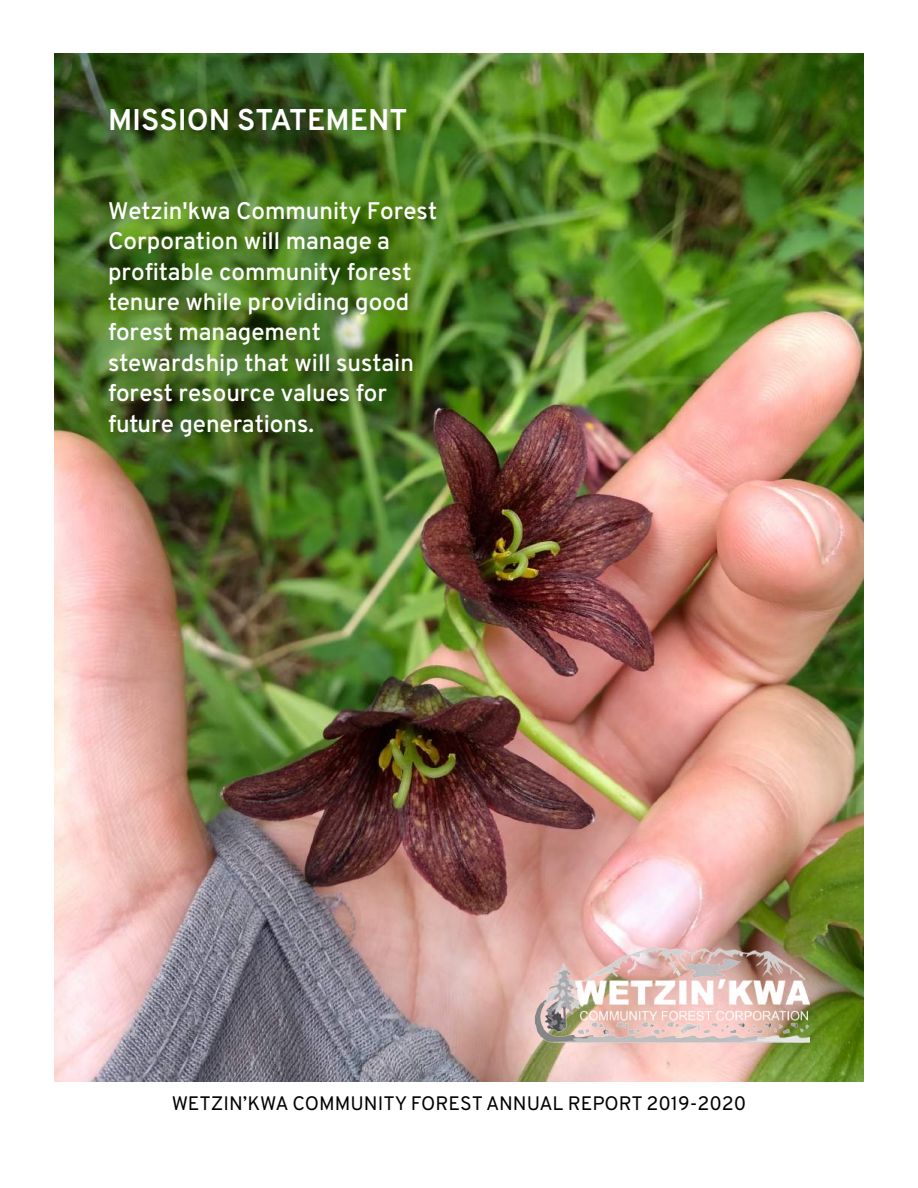
<style>
.page{position:relative;width:918px;height:1188px;background:#fff}
.page>*{position:absolute;margin:0;border:0;box-sizing:border-box;transform-origin:0 0}
.t1{font:700 30px "Overpass";color:#fff}
.t2{font:600 24px/30.5px "Overpass";color:#fff}
.t3{font:19.5px "Overpass";color:#000}
.s1{font-weight:700}
</style>
<div class="page">
<img style="left:54px;top:54px;width:810px;height:1027px">
<img style="left:534px;top:947px;width:276px;height:96px">
<p class="t1" style="left:108px;top:107px;width:301px">MISSION STATEMENT</p>
<p class="t2" style="left:108px;top:198px;width:331px">Wetzin'kwa Community Forest<br>Corporation will manage a profitable community forest tenure while providing good forest management stewardship that will sustain forest resource values for future generations<span class="s1">.</span></p>
<p class="t3" style="left:172px;top:1095px;width:576px">WETZIN’KWA COMMUNITY FOREST ANNUAL REPORT 2019-2020</p>
</div>
